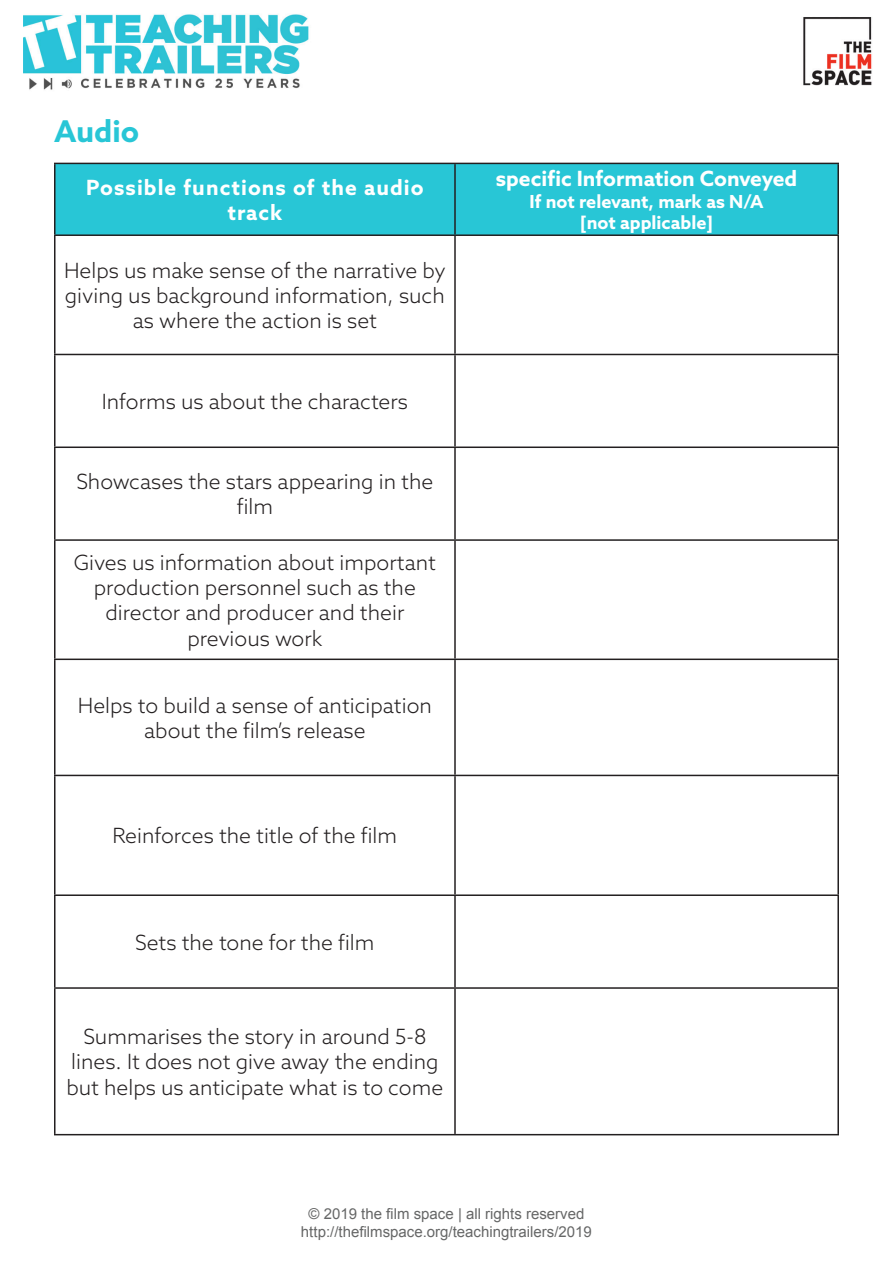
<style>
.page{position:relative;width:893px;height:1263px;background:#fff}
.page>*{position:absolute;margin:0;border:0;box-sizing:border-box;transform-origin:0 0}
.t1{font:700 30px "Azo Sans";color:#28c6d6}
.t2{font:300 21px/25.2px "Azo Sans";color:#231f20;text-align:center}
.t3{font:700 21px/25.2px "Azo Sans";letter-spacing:.04em;color:#fff;text-align:center}
.t4{font:700 21px "Azo Sans";color:#fff}
.t5{font:700 18px "Azo Sans";color:#fff}
.t6{font:15px "Arial";color:#666767}
</style>
<div class="page">
<img style="left:23px;top:14px;width:849px;height:1122px">
<div style="left:56px;top:164px;width:781px;height:70px;background:#28c6d6"></div>
<hr style="left:54px;top:163px;width:401px;height:1px;background:#231f20">
<hr style="left:54px;top:164px;width:2px;height:70px;background:#231f20">
<hr style="left:455px;top:163px;width:384px;height:1px;background:#231f20">
<hr style="left:454px;top:164px;width:2px;height:70px;background:#231f20">
<hr style="left:837px;top:164px;width:2px;height:70px;background:#231f20">
<hr style="left:54px;top:234px;width:401px;height:2px;background:#231f20">
<hr style="left:54px;top:236px;width:2px;height:118px;background:#231f20">
<hr style="left:455px;top:234px;width:384px;height:2px;background:#231f20">
<hr style="left:454px;top:236px;width:2px;height:118px;background:#231f20">
<hr style="left:837px;top:236px;width:2px;height:118px;background:#231f20">
<hr style="left:54px;top:354px;width:401px;height:1px;background:#231f20">
<hr style="left:54px;top:355px;width:2px;height:91px;background:#231f20">
<hr style="left:455px;top:354px;width:384px;height:1px;background:#231f20">
<hr style="left:454px;top:355px;width:2px;height:91px;background:#231f20">
<hr style="left:837px;top:355px;width:2px;height:91px;background:#231f20">
<hr style="left:54px;top:446px;width:401px;height:2px;background:#231f20">
<hr style="left:54px;top:448px;width:2px;height:91px;background:#231f20">
<hr style="left:455px;top:446px;width:384px;height:2px;background:#231f20">
<hr style="left:454px;top:448px;width:2px;height:91px;background:#231f20">
<hr style="left:837px;top:448px;width:2px;height:91px;background:#231f20">
<hr style="left:54px;top:539px;width:401px;height:2px;background:#231f20">
<hr style="left:54px;top:541px;width:2px;height:117px;background:#231f20">
<hr style="left:455px;top:539px;width:384px;height:2px;background:#231f20">
<hr style="left:454px;top:541px;width:2px;height:117px;background:#231f20">
<hr style="left:837px;top:541px;width:2px;height:117px;background:#231f20">
<hr style="left:54px;top:658px;width:401px;height:2px;background:#231f20">
<hr style="left:54px;top:660px;width:2px;height:115px;background:#231f20">
<hr style="left:455px;top:658px;width:384px;height:2px;background:#231f20">
<hr style="left:454px;top:660px;width:2px;height:115px;background:#231f20">
<hr style="left:837px;top:660px;width:2px;height:115px;background:#231f20">
<hr style="left:54px;top:775px;width:401px;height:1px;background:#231f20">
<hr style="left:54px;top:776px;width:2px;height:118px;background:#231f20">
<hr style="left:455px;top:775px;width:384px;height:1px;background:#231f20">
<hr style="left:454px;top:776px;width:2px;height:118px;background:#231f20">
<hr style="left:837px;top:776px;width:2px;height:118px;background:#231f20">
<hr style="left:54px;top:894px;width:401px;height:2px;background:#231f20">
<hr style="left:54px;top:896px;width:2px;height:91px;background:#231f20">
<hr style="left:455px;top:894px;width:384px;height:2px;background:#231f20">
<hr style="left:454px;top:896px;width:2px;height:91px;background:#231f20">
<hr style="left:837px;top:896px;width:2px;height:91px;background:#231f20">
<hr style="left:54px;top:987px;width:401px;height:2px;background:#231f20">
<hr style="left:54px;top:989px;width:2px;height:145px;background:#231f20">
<hr style="left:455px;top:987px;width:384px;height:2px;background:#231f20">
<hr style="left:454px;top:989px;width:2px;height:145px;background:#231f20">
<hr style="left:837px;top:989px;width:2px;height:145px;background:#231f20">
<hr style="left:54px;top:1134px;width:401px;height:1px;background:#231f20">
<hr style="left:455px;top:1134px;width:384px;height:1px;background:#231f20">
<p class="t1" style="left:54px;top:111px;width:87px">Audio</p>
<p class="t3" style="left:86px;top:175px;width:339px">Possible functions of the audio track</p>
<p class="t4" style="left:496px;top:165px;width:303px">specific Information Conveyed</p>
<p class="t5" style="left:529px;top:189px;width:236px">If not relevant, mark as N A/</p>
<p class="t5" style="left:580px;top:211px;width:134px">[not applicable[</p>
<p class="t2" style="left:64px;top:257px;width:383px">Helps us make sense of the narrative by giving us background information, such as where the action is set</p>
<p class="t2" style="left:102px;top:389px;width:308px">Informs us about the characters</p>
<p class="t2" style="left:76px;top:469px;width:359px">Showcases the stars appearing in the film</p>
<p class="t2" style="left:74px;top:550px;width:364px">Gives us information about important production personnel such as the director and producer and their previous work</p>
<p class="t2" style="left:78px;top:692px;width:356px">Helps to build a sense of anticipation about the films’ release</p>
<p class="t2" style="left:113px;top:823px;width:286px">Reinforces the title of the film</p>
<p class="t2" style="left:135px;top:929px;width:241px">Sets the tone for the film</p>
<p class="t2" style="left:66px;top:1024px;width:378px">Summarises the story in around 5-8 lines It. does not give away the ending but helps us anticipate what is to come</p>
<p class="t6" style="left:309px;top:1203px;width:277px">© 2019 the film space | all rights reserved</p>
<p class="t6" style="left:301px;top:1221px;width:292px">http://thefilmspace.org/teachingtrailers/2019</p>
</div>
